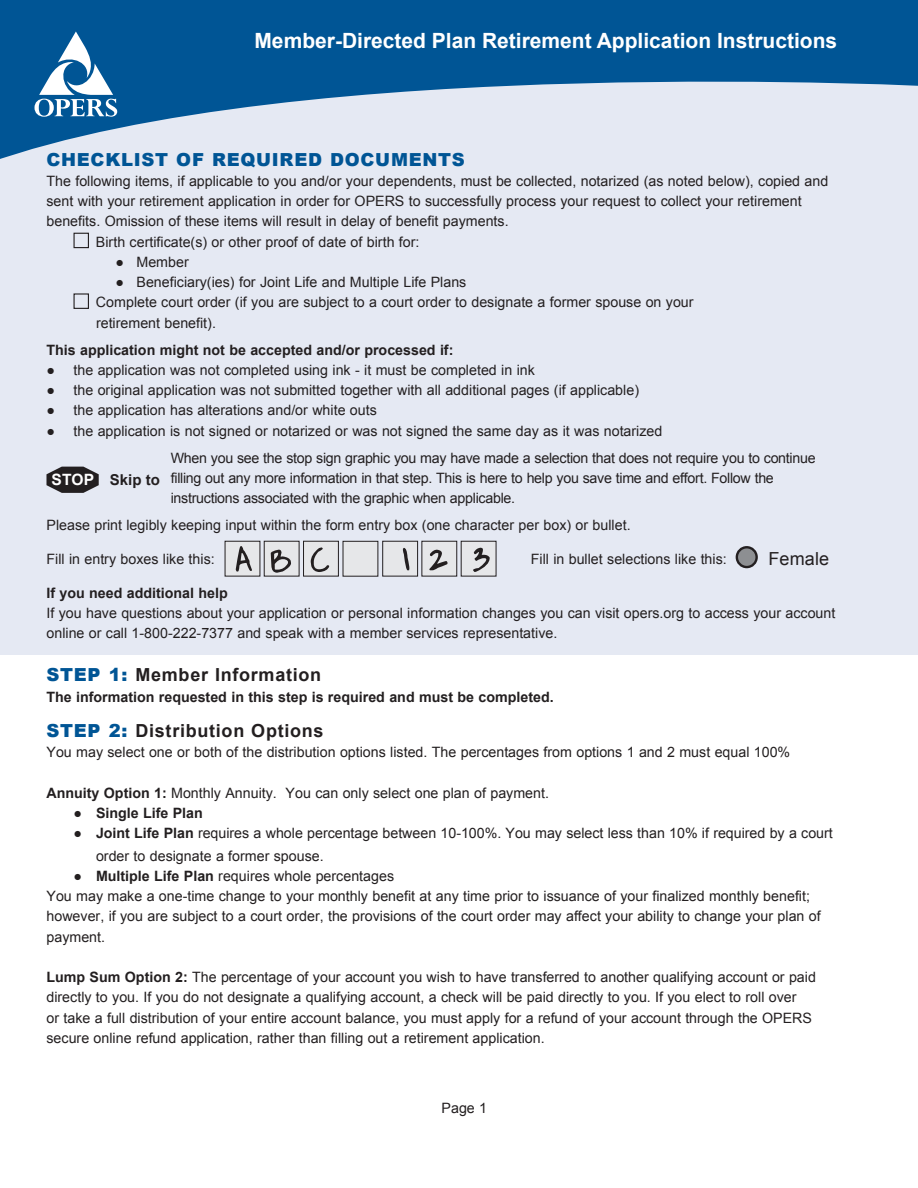
<style>
.page{position:relative;width:918px;height:1188px;background:#fff}
.page>*{position:absolute;margin:0;border:0;box-sizing:border-box;transform-origin:0 0}
.t1{font:700 21px "Arial";color:#fff}
.Step_Header-Blue{font:700 18px "Arial";letter-spacing:.04em;color:#231f20}
.Step_Header-Blue-2{font:900 18px "Arial";letter-spacing:.04em;color:#005595}
.t2{font:18px "Arial";letter-spacing:.01em;color:#231f20}
.t3{font:700 15.6px "Arial";color:#fff}
.t4{font:700 15px "Arial";color:#231f20}
.Body_Copy{font:14.25px/20.2px "Arial";color:#231f20}
.Body_Copy-2{font:14.25px/20.2px "Arial";letter-spacing:-.02em;color:#231f20}
.Body_Copy-3{font:700 14.25px "Arial";color:#231f20}
.s1{font-weight:900;color:#005595}
.s2{font-weight:700}
.s3{font-weight:400}
</style>
<div class="page">
<div style="left:0;top:0;width:918px;height:654px;background:#e5e9f3"></div>
<svg style="left:0;top:0;width:918px;height:159px;fill:#005595"></svg>
<svg style="left:34px;top:31px;width:83px;height:86px;background:#518bb6"></svg>
<div style="left:74px;top:233px;width:15px;height:15px;border:1px solid #231f20"></div>
<div style="left:74px;top:293px;width:15px;height:16px;border:1px solid #231f20"></div>
<div style="left:225px;top:541px;width:35px;height:35px;background:#e6e7e9"></div>
<div style="left:225px;top:541px;width:35px;height:35px;border:1px solid #231f20"></div>
<div style="left:264px;top:541px;width:35px;height:35px;background:#e6e7e9"></div>
<div style="left:264px;top:541px;width:35px;height:35px;border:1px solid #231f20"></div>
<div style="left:304px;top:541px;width:34px;height:35px;background:#e6e7e9"></div>
<div style="left:303px;top:541px;width:36px;height:35px;border:1px solid #231f20"></div>
<div style="left:343px;top:541px;width:35px;height:35px;background:#e6e7e9"></div>
<div style="left:343px;top:541px;width:35px;height:36px;border:1px solid #231f20"></div>
<div style="left:383px;top:541px;width:35px;height:35px;background:#e6e7e9"></div>
<div style="left:382px;top:541px;width:36px;height:35px;border:1px solid #231f20"></div>
<div style="left:422px;top:541px;width:35px;height:35px;background:#e6e7e9"></div>
<div style="left:421px;top:541px;width:36px;height:35px;border:1px solid #231f20"></div>
<div style="left:461px;top:541px;width:35px;height:35px;background:#e6e7e9"></div>
<div style="left:461px;top:541px;width:35px;height:35px;border:1px solid #231f20"></div>
<svg style="left:236px;top:546px;width:254px;height:27px"></svg>
<svg style="left:737px;top:547px;width:20px;height:20px"></svg>
<div style="left:736px;top:546px;width:22px;height:22px;border:2px solid #231f20;border-radius:50%"></div>
<svg style="left:46px;top:467px;width:53px;height:26px"></svg>
<p class="t1" style="left:255px;top:26px;width:584px">Member-Directed Plan Retirement Application Instructions</p>
<p class="Step_Header-Blue-2" style="left:46px;top:146px;width:420px">CHECKLIST OF REQUIRED DOCUMENTS</p>
<p class="Body_Copy" style="left:46px;top:171px;width:783px">The following items, if applicable to you and/or your dependents, must be collected, notarized (as noted below), copied and sent with your retirement application in order for OPERS to successfully process your request to collect your retirement benefits. Omission of these items will result in delay of benefit payments.</p>
<p class="Body_Copy" style="left:96px;top:232px;width:325px">Birth certificate(s) or other proof of date of birth for:</p>
<p class="Body_Copy" style="left:116px;top:252px;width:75px">● Member</p>
<p class="Body_Copy" style="left:116px;top:272px;width:352px">● Beneficiary(ies) for Joint Life and Multiple Life Plans</p>
<p class="Body_Copy" style="left:96px;top:292px;width:599px">Complete court order (if you are subject to a court order to designate a former spouse on your</p>
<p class="Body_Copy" style="left:96px;top:313px;width:121px">retirement benefit).</p>
<p class="Body_Copy-3" style="left:46px;top:340px;width:408px">This application might not be accepted and/or processed if:</p>
<p class="Body_Copy" style="left:46px;top:360px;width:490px">● the application was not completed using ink - it must be completed in ink</p>
<p class="Body_Copy" style="left:46px;top:380px;width:594px">● the original application was not submitted together with all additional pages (if applicable)</p>
<p class="Body_Copy" style="left:46px;top:400px;width:332px">● the application has alterations and/or white outs</p>
<p class="Body_Copy" style="left:46px;top:421px;width:617px">● the application is not signed or notarized or was not signed the same day as it was notarized</p>
<p class="Body_Copy-2" style="left:171px;top:448px;width:646px">When you see the stop sign graphic you may have made a selection that does not require you to continue filling out any more information in that step. This is here to help you save time and effort. Follow the instructions associated with the graphic when applicable.</p>
<p class="Body_Copy" style="left:46px;top:515px;width:586px">Please print legibly keeping input within the form entry box (one character per box) or bullet.</p>
<p class="Body_Copy" style="left:46px;top:549px;width:170px">Fill in entry boxes like this:</p>
<p class="Body_Copy" style="left:531px;top:549px;width:198px">Fill in bullet selections like this:</p>
<p class="Body_Copy-3" style="left:46px;top:583px;width:183px">If you need additional help</p>
<p class="Body_Copy" style="left:46px;top:603px;width:790px">If you have questions about your application or personal information changes you can visit opers.org to access your account online or call 1-800-222-7377 and speak with a member services representative.</p>
<p class="Step_Header-Blue" style="left:46px;top:662px;width:276px"><span class="s1">STEP 1:</span> Member Information</p>
<p class="Body_Copy-3" style="left:46px;top:687px;width:509px">The information requested in this step is required and must be completed.</p>
<p class="Step_Header-Blue" style="left:46px;top:719px;width:279px"><span class="s1">STEP 2:</span> Distribution Options</p>
<p class="Body_Copy" style="left:46px;top:742px;width:745px">You may select one or both of the distribution options listed. The percentages from options 1 and 2 must equal 100%</p>
<p class="Body_Copy" style="left:46px;top:783px;width:504px"><span class="s2">Annuity Option 1:</span> Monthly Annuity. You can only select one plan of payment.</p>
<p class="Body_Copy-3" style="left:74px;top:804px;width:131px"><span class="s3">●</span> Single Life Plan</p>
<p class="Body_Copy" style="left:96px;top:822px;width:738px;line-height:22.2px;text-indent:-23px">● <span class="s2">Joint Life Plan</span> requires a whole percentage between 10-100%. You may select less than 10% if required by a court order to designate a former spouse.</p>
<p class="Body_Copy" style="left:74px;top:866px;width:322px">● <span class="s2">Multiple Life Plan</span> requires whole percentages</p>
<p class="Body_Copy" style="left:46px;top:886px;width:776px">You may make a one-time change to your monthly benefit at any time prior to issuance of your finalized monthly benefit; however, if you are subject to a court order, the provisions of the court order may affect your ability to change your plan of payment.</p>
<p class="Body_Copy" style="left:46px;top:967px;width:771px"><span class="s2">Lump Sum Option 2:</span> The percentage of your account you wish to have transferred to another qualifying account or paid directly to you. If you do not designate a qualifying account, a check will be paid directly to you. If you elect to roll over<br>or take a full distribution of your entire account balance, you must apply for a refund of your account through the OPERS secure online refund application, rather than filling out a retirement application.</p>
<p class="t3" style="left:51px;top:469px;width:44px">STOP</p>
<p class="t4" style="left:110px;top:470px;width:52px">Skip to</p>
<p class="t2" style="left:768px;top:547px;width:62px">Female</p>
<p class="Body_Copy" style="left:442px;top:1098px;width:47px">Page 1</p>
</div>
